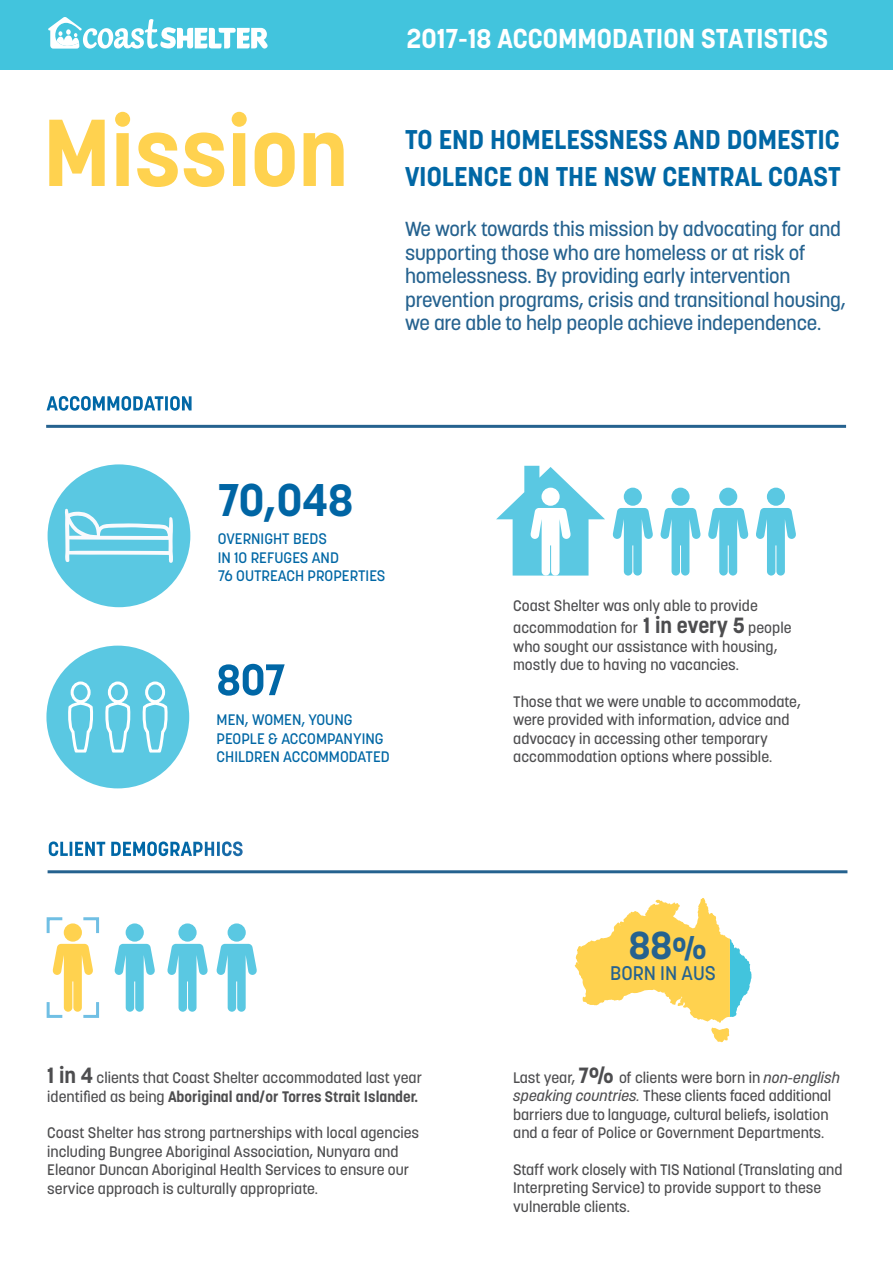
<style>
.page{position:relative;width:893px;height:1263px;background:#fff}
.page>*{position:absolute;margin:0;border:0;box-sizing:border-box;transform-origin:0 0}
.t1{font:700 94.05px "Korolev";color:#ffd24f}
.t2{font:700 45.3px "Korolev";color:#0065a4}
.t3{font:700 39.15px "Korolev";color:#25628f}
.t4{font:700 27px "Korolev";color:#fff}
.t5{font:700 26.85px/36.9px "Korolev";color:#0067a5}
.t6{font:500 20.1px/23.5px "Korolev";letter-spacing:-.01em;color:#25628f}
.t7{font:500 19.65px "Korolev";color:#25628f}
.t8{font:500 15.15px/18.5px "Korolev";color:#4d4d4f}
.t9{font:500 15.15px/18.5px "Korolev";color:#0067a5}
.s1{font-weight:700;font-size:21.9px}
.s2{font-size:30.3px}
.s3{font-weight:700}
.s4{font-style:italic}
</style>
<div class="page">
<div style="left:0;top:0;width:893px;height:70px;background:#42c4dd"></div>
<svg style="left:48px;top:17px;width:220px;height:32px"></svg>
<svg style="left:575px;top:898px;width:176px;height:144px"></svg>
<div style="left:48px;top:464px;width:142px;height:143px;background:#5ac8e2;border-radius:50%"></div>
<svg style="left:65px;top:508px;width:108px;height:55px"></svg>
<div style="left:46px;top:646px;width:143px;height:142px;background:#5ac8e2;border-radius:50%"></div>
<svg style="left:68px;top:645px;width:100px;height:108px"></svg>
<svg style="left:218px;top:664px;width:67px;height:32px"></svg>
<hr style="left:46px;top:425px;width:800px;height:3px;background:#25628f">
<svg style="left:47px;top:396px;width:145px;height:15px"></svg>
<div style="left:624px;top:488px;width:18px;height:18px;background:#5ac8e2;border-radius:50%"></div>
<svg style="left:613px;top:508px;width:40px;height:68px"></svg>
<div style="left:671px;top:488px;width:19px;height:18px;background:#5ac8e2;border-radius:50%"></div>
<svg style="left:661px;top:508px;width:39px;height:68px"></svg>
<div style="left:719px;top:488px;width:18px;height:18px;background:#5ac8e2;border-radius:50%"></div>
<svg style="left:708px;top:508px;width:40px;height:68px"></svg>
<div style="left:767px;top:488px;width:18px;height:18px;background:#5ac8e2;border-radius:50%"></div>
<svg style="left:756px;top:508px;width:40px;height:68px"></svg>
<svg style="left:496px;top:466px;width:109px;height:110px"></svg>
<hr style="left:48px;top:870px;width:799px;height:3px;background:#25628f">
<svg style="left:49px;top:841px;width:194px;height:15px"></svg>
<div style="left:126px;top:923px;width:18px;height:19px;background:#5ac8e2;border-radius:50%"></div>
<div style="left:178px;top:923px;width:19px;height:19px;background:#5ac8e2;border-radius:50%"></div>
<div style="left:228px;top:923px;width:18px;height:19px;background:#5ac8e2;border-radius:50%"></div>
<svg style="left:115px;top:944px;width:40px;height:68px"></svg>
<svg style="left:167px;top:944px;width:41px;height:68px"></svg>
<svg style="left:217px;top:944px;width:40px;height:68px"></svg>
<svg style="left:46px;top:917px;width:54px;height:101px"></svg>
<h1 class="t1" style="left:43px;top:93px;width:306px">Mission</h1>
<h3 class="t4" style="left:407px;top:21px;width:423px">2017-18 ACCOMMODATION STATISTICS</h3>
<h3 class="t5" style="left:405px;top:121px;width:437px">TO END HOMELESSNESS AND DOMESTIC<br>VIOLENCE ON THE NSW CENTRAL COAST</h3>
<p class="t6" style="left:405px;top:217px;width:442px">We work towards this mission by advocating for and supporting those who are homeless or at risk of homelessness. By providing early intervention prevention programs, crisis and transitional housing, we are able to help people achieve independence.</p>
<h2 class="t2" style="left:218px;top:471px;width:137px">70,048</h2>
<p class="t9" style="left:218px;top:530px;width:169px">OVERNIGHT BEDS<br>IN 10 REFUGES AND<br>76 OUTREACH PROPERTIES</p>
<p class="t9" style="left:217px;top:711px;width:175px">MEN, WOMEN, YOUNG<br>PEOPLE &amp; ACCOMPANYING<br>CHILDREN ACCOMMODATED</p>
<p class="t8" style="left:513px;top:595px;width:280px;line-height:21.8px">Coast Shelter was only able to provide accommodation for <span class="s1">1 in every 5</span> people</p>
<p class="t8" style="left:513px;top:637px;width:266px">who sought our assistance with housing, mostly due to having no vacancies.</p>
<p class="t8" style="left:513px;top:692px;width:289px">Those that we were unable to accommodate, were provided with information, advice and advocacy in accessing other temporary accommodation options where possible.</p>
<h3 class="t3" style="left:629px;top:920px;width:80px">88<span class="s2">%</span></h3>
<p class="t7" style="left:610px;top:961px;width:107px">BORN IN AUS</p>
<p class="t8" style="left:47px;top:1068px;width:376px"><span class="s1">1 in 4</span> clients that Coast Shelter accommodated last year identified as being <span class="s3">Aboriginal and/or Torres Strait Islander.</span></p>
<p class="t8" style="left:47px;top:1124px;width:373px">Coast Shelter has strong partnerships with local agencies including Bungree Aboriginal Association, Nunyara and Eleanor Duncan Aboriginal Health Services to ensure our service approach is culturally appropriate.</p>
<p class="t8" style="left:513px;top:1068px;width:328px">Last year, <span class="s1">7%</span> of clients were born in <span class="s4">non-english speaking countries.</span> These clients faced additional barriers due to language, cultural beliefs, isolation and a fear of Police or Government Departments.</p>
<p class="t8" style="left:513px;top:1160px;width:331px">Staff work closely with TIS National (Translating and<br>Interpreting Service) to provide support to these vulnerable clients.</p>
</div>
